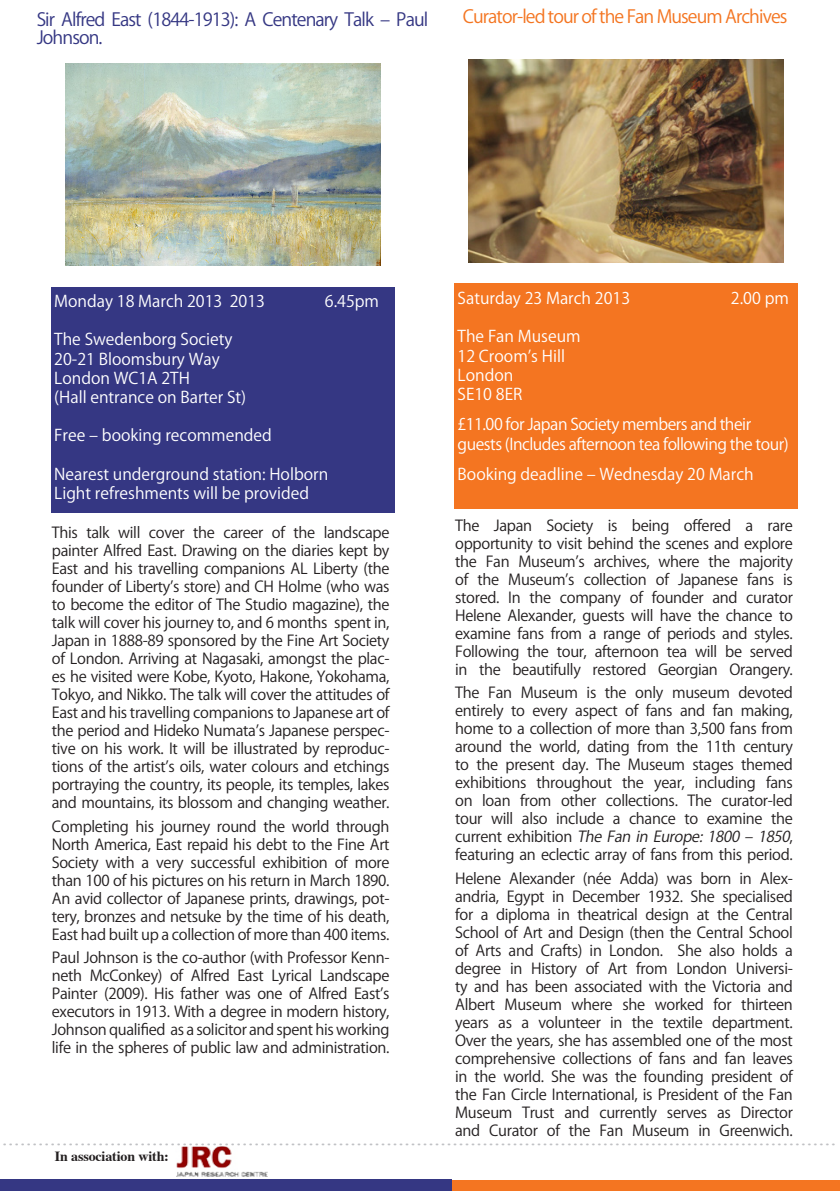
<style>
.page{position:relative;width:840px;height:1191px;background:#fff}
.page>*{position:absolute;margin:0;border:0;box-sizing:border-box;transform-origin:0 0}
.t1{font:24px "Times New Roman";color:#c0c1c4}
.t2{font:18px/18px "Koz Go Pr 6 N";letter-spacing:-.05em;color:#353783}
.t3{font:18px "Koz Go Pr 6 N";letter-spacing:-.05em;color:#f47521}
.t4{font:16px "Koz Go Pr 6 N";color:#fff}
.t5{font:16px/19.2px "Koz Go Pr 6 N";letter-spacing:-.03em;color:#fff}
.t6{font:15px/18px "Koz Go Pr 6 N";letter-spacing:-.02em;color:#231f20;text-align:justify}
.t7{font:700 14px "Times";letter-spacing:-.01em;color:#231f20}
.s1{font-style:italic}
</style>
<div class="page">
<div style="left:454px;top:283px;width:343px;height:226px;background:#f47521"></div>
<img style="left:468px;top:60px;width:315px;height:202px">
<div style="left:449px;top:1180px;width:390px;height:11px;background:#f47521"></div>
<div style="left:0;top:1179px;width:451px;height:12px;background:#353783"></div>
<div style="left:51px;top:286px;width:343px;height:226px;background:#353783"></div>
<img style="left:65px;top:63px;width:315px;height:202px">
<img style="left:176px;top:1147px;width:91px;height:29px">
<p class="t2" style="left:37px;top:11px;width:393px">Sir Alfred East (1844-1913): A Centenary Talk – Paul<br>Johnson.</p>
<p class="t3" style="left:462px;top:7px;width:326px">Curator-led tour of the Fan Museum Archives</p>
<p class="t4" style="left:54px;top:292px;width:212px">Monday 18 March 2013 2013</p>
<p class="t4" style="left:324px;top:292px;width:56px">6.45pm</p>
<p class="t4" style="left:54px;top:330px;width:180px">The Swedenborg Society</p>
<p class="t4" style="left:54px;top:350px;width:167px">20-21 Bloomsbury Way</p>
<p class="t4" style="left:54px;top:369px;width:137px">London WC1A 2TH</p>
<p class="t4" style="left:54px;top:388px;width:193px">(Hall entrance on Barter St)</p>
<p class="t4" style="left:54px;top:426px;width:219px">Free – booking recommended</p>
<p class="t4" style="left:54px;top:465px;width:275px">Nearest underground station: Holborn</p>
<p class="t4" style="left:54px;top:484px;width:256px">Light refreshments will be provided</p>
<p class="t6" style="left:52px;top:524px;width:339px">This talk will cover the career of the landscape painter Alfred East. Drawing on the diaries kept by East and his travelling companions AL Liberty (the founder of Liberty’s store) and CH Holme (who was to become the editor of The Studio magazine), the talk will cover his journey to, and 6 months spent in, Japan in 1888-89 sponsored by the Fine Art Society of London. Arriving at Nagasaki, amongst the plac&shy;es he visited were Kobe, Kyoto, Hakone, Yokohama, Tokyo, and Nikko. The talk will cover the attitudes of East and his travelling companions to Japanese art of the period and Hideko Numata’s Japanese perspec&shy;tive on his work. It will be illustrated by reproduc&shy;tions of the artist’s oils, water colours and etchings portraying the country, its people, its temples, lakes and mountains, its blossom and changing weather.</p>
<p class="t6" style="left:52px;top:817px;width:339px">Completing his journey round the world through North America, East repaid his debt to the Fine Art Society with a very successful exhibition of more than 100 of his pictures on his return in March 1890.</p>
<p class="t6" style="left:52px;top:889px;width:339px">An avid collector of Japanese prints, drawings, pot&shy;tery, bronzes and netsuke by the time of his death, East had built up a collection of more than 400 items.</p>
<p class="t6" style="left:52px;top:949px;width:339px">Paul Johnson is the co-author (with Professor Kenn&shy;neth McConkey) of Alfred East Lyrical Landscape Painter (2009). His father was one of Alfred East’s executors in 1913. With a degree in modern history, Johnson qualified as a solicitor and spent his working life in the spheres of public law and administration.</p>
<p class="t4" style="left:457px;top:289px;width:174px">Saturday 23 March 2013</p>
<p class="t4" style="left:730px;top:289px;width:59px">2.00 pm</p>
<p class="t4" style="left:457px;top:327px;width:124px">The Fan Museum</p>
<p class="t4" style="left:457px;top:347px;width:109px">12 Croom’s Hill</p>
<p class="t4" style="left:457px;top:366px;width:57px">London</p>
<p class="t4" style="left:457px;top:385px;width:66px">SE10 8ER</p>
<p class="t5" style="left:457px;top:415px;width:332px">£11.00 for Japan Society members and their guests (Includes afternoon tea following the tour)</p>
<p class="t4" style="left:457px;top:465px;width:297px">Booking deadline – Wednesday 20 March</p>
<p class="t6" style="left:455px;top:516px;width:339px">The Japan Society is being offered a rare opportunity to visit behind the scenes and explore the Fan Museum’s archives, where the majority of the Museum’s collection of Japanese fans is stored. In the company of founder and curator Helene Alexander, guests will have the chance to examine fans from a range of periods and styles.<br>Following the tour, afternoon tea will be served in the beautifully restored Georgian Orangery.</p>
<p class="t6" style="left:455px;top:684px;width:340px">The Fan Museum is the only museum devoted entirely to every aspect of fans and fan making, home to a collection of more than 3,500 fans from around the world, dating from the 11th century to the present day. The Museum stages themed exhibitions throughout the year, including fans on loan from other collections. The curator-led tour will also include a chance to examine the c u r re n t ex h i b i t i o n <span class="s1">TheFaninEurope:1800–1850</span>, featuring an eclectic array of fans from this period.</p>
<p class="t6" style="left:455px;top:870px;width:339px">Helene Alexander (née Adda) was born in Alex&shy;andria, Egypt in December 1932. She specialised for a diploma in theatrical design at the Central School of Art and Design (then the Central School of Arts and Crafts) in London. She also holds a degree in History of Art from London Universi&shy;ty and has been associated with the Victoria and Albert Museum where she worked for thirteen years as a volunteer in the textile department.</p>
<p class="t6" style="left:455px;top:1032px;width:339px">Over the years, she has assembled one of the most comprehensive collections of fans and fan leaves in the world. She was the founding president of the Fan Circle International, is President of the Fan Museum Trust and currently serves as Director and Curator of the Fan Museum in Greenwich.</p>
<p class="t1" style="left:2px;top:1121px;width:836px">...........................................................................................................................................</p>
<p class="t7" style="left:55px;top:1142px;width:116px">In association with:</p>
</div>
